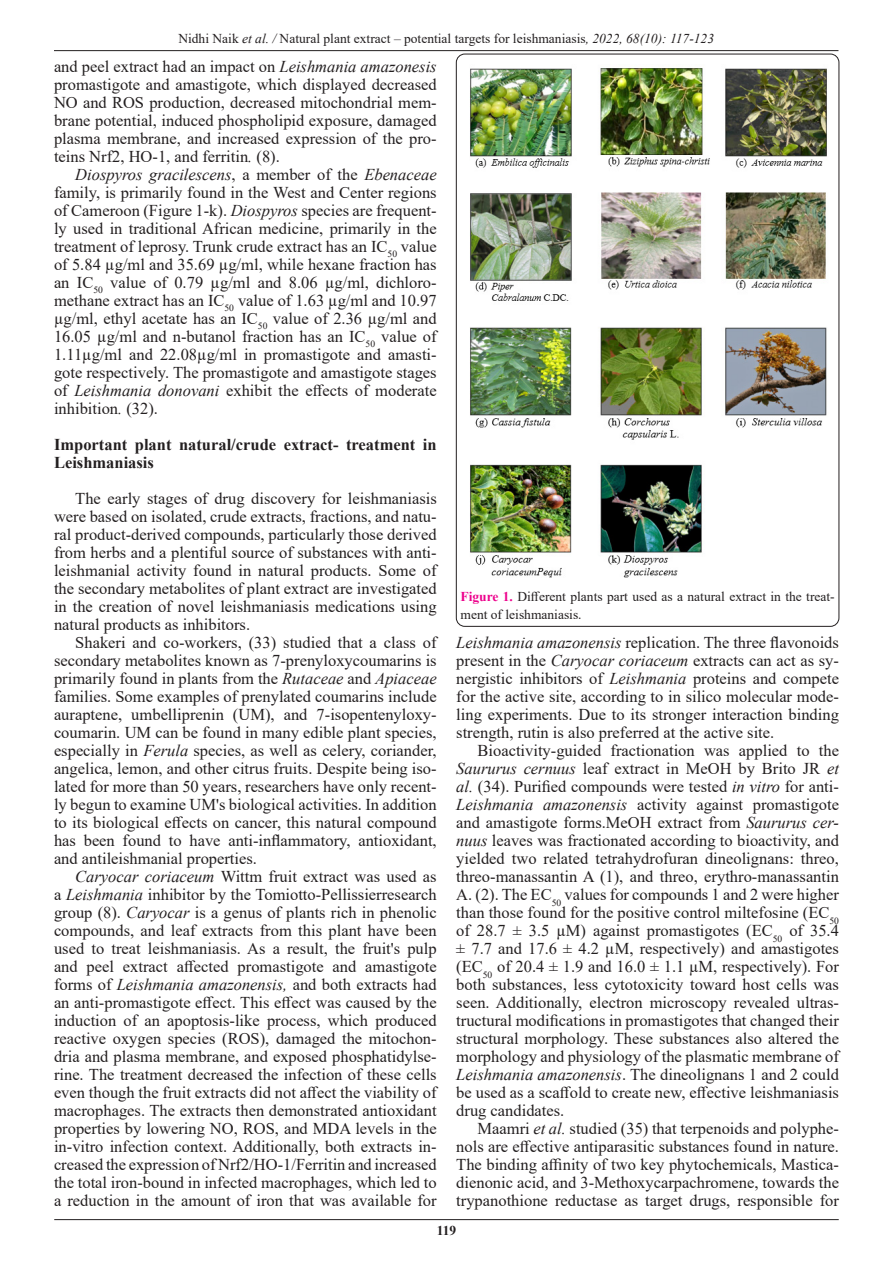
<style>
.page{position:relative;width:893px;height:1263px;background:#fff}
.page>*{position:absolute;margin:0;border:0;box-sizing:border-box;transform-origin:0 0}
.List_Paragraph{font:16.5px/18px "Times New Roman";color:#231f20;text-align:justify}
.t1{font:700 16.5px/18px "Times New Roman";color:#231f20}
.t2{font:13.5px/18px "Times New Roman";color:#231f20}
.t3{font:700 13.5px "Times New Roman";color:#231f20}
.s1{font-style:italic}
.s2{font-weight:700;color:#ed028c}
</style>
<div class="page">
<hr style="left:54px;top:50px;width:784px;height:1px;background:#231f20">
<hr style="left:54px;top:1219px;width:785px;height:1px;background:#231f20">
<img style="left:470px;top:68px;width:357px;height:510px">
<p class="t2" style="left:178px;top:29px;width:537px">Nidhi Naik <span class="s1">et al. /</span> Natural plant extract – potential targets for leishmaniasis<span class="s1">, 2022, 68(10): 117-123</span></p>
<p class="List_Paragraph" style="left:54px;top:57px;width:384px">and peel extract had an impact on <span class="s1">Leishmania amazonesis </span>promastigote and amastigote, which displayed decreased NO and ROS production, decreased mitochondrial mem&shy;brane potential, induced phospholipid exposure, damaged plasma membrane, and increased expression of the pro&shy;teins Nrf2, HO-1, and ferritin<span class="s1">.</span> (8).</p>
<p class="List_Paragraph" style="left:54px;top:165px;width:384px;text-indent:21px"><span class="s1">Diospyros gracilescens</span>, a member of the <span class="s1">Ebenaceae </span>family, is primarily found in the West and Center regions of Cameroon (Figure 1-k). <span class="s1">Diospyros</span> species are frequent&shy;ly used in traditional African medicine, primarily in the treatment of leprosy. Trunk crude extract has an IC<sub>50</sub> value of 5.84 µg/ml and 35.69 µg/ml, while hexane fraction has an IC<sub>50</sub> value of 0.79 µg/ml and 8.06 µg/ml, dichloro&shy;methane extract has an IC<sub>50</sub> value of 1.63 µg/ml and 10.97 µg/ml, ethyl acetate has an IC<sub>50</sub> value of 2.36 µg/ml and 16.05 µg/ml and n-butanol fraction has an IC<sub>50</sub> value of 1.11µg/ml and 22.08µg/ml in promastigote and amasti&shy;gote respectively. The promastigote and amastigote stages of <span class="s1">Leishmania donovani</span> exhibit the effects of moderate inhibition<span class="s1">.</span> (32).</p>
<p class="t1" style="left:54px;top:435px;width:384px">Important plant natural/crude extract- treatment in<br>Leishmaniasis</p>
<p class="List_Paragraph" style="left:54px;top:489px;width:384px;text-indent:21px">The early stages of drug discovery for leishmaniasis were based on isolated, crude extracts, fractions, and natu&shy;ral product-derived compounds, particularly those derived from herbs and a plentiful source of substances with anti&shy;leishmanial activity found in natural products. Some of the secondary metabolites of plant extract are investigated in the creation of novel leishmaniasis medications using natural products as inhibitors.</p>
<p class="List_Paragraph" style="left:54px;top:633px;width:384px;text-indent:21px">Shakeri and co-workers, (33) studied that a class of secondary metabolites known as 7-prenyloxycoumarins is primarily found in plants from the <span class="s1">Rutaceae</span> and <span class="s1">Apiaceae </span>families. Some examples of prenylated coumarins include auraptene, umbelliprenin (UM), and 7-isopentenyloxy&shy;coumarin. UM can be found in many edible plant species, especially in <span class="s1">Ferula</span> species, as well as celery, coriander, angelica, lemon, and other citrus fruits. Despite being iso&shy;lated for more than 50 years, researchers have only recent&shy;ly begun to examine UM's biological activities. In addition to its biological effects on cancer, this natural compound has been found to have anti-inflammatory, antioxidant, and antileishmanial properties.</p>
<p class="List_Paragraph" style="left:54px;top:867px;width:384px;text-indent:21px"><span class="s1">Caryocar coriaceum</span> Wittm fruit extract was used as a <span class="s1">Leishmania</span> inhibitor by the Tomiotto-Pellissierresearch group (8). <span class="s1">Caryocar</span> is a genus of plants rich in phenolic compounds, and leaf extracts from this plant have been used to treat leishmaniasis. As a result, the fruit's pulp and peel extract affected promastigote and amastigote forms of <span class="s1">Leishmania amazonensis,</span> and both extracts had an anti-promastigote effect. This effect was caused by the induction of an apoptosis-like process, which produced reactive oxygen species (ROS), damaged the mitochon&shy;dria and plasma membrane, and exposed phosphatidylse&shy;rine. The treatment decreased the infection of these cells even though the fruit extracts did not affect the viability of macrophages. The extracts then demonstrated antioxidant properties by lowering NO, ROS, and MDA levels in the in-vitro infection context. Additionally, both extracts in&shy;creased the expression of Nrf2/HO-1/Ferritin and increased the total iron-bound in infected macrophages, which led to a reduction in the amount of iron that was available for</p>
<p class="t2" style="left:460px;top:587px;width:376px"><span class="s2">Figure 1.</span> Different plants part used as a natural extract in the treat&shy;ment of leishmaniasis.</p>
<p class="List_Paragraph" style="left:456px;top:633px;width:384px"><span class="s1">Leishmania amazonensis</span> replication. The three flavonoids present in the <span class="s1">Caryocar coriaceum</span> extracts can act as sy&shy;nergistic inhibitors of <span class="s1">Leishmania</span> proteins and compete for the active site, according to in silico molecular mode&shy;ling experiments. Due to its stronger interaction binding strength, rutin is also preferred at the active site.</p>
<p class="List_Paragraph" style="left:456px;top:741px;width:384px;text-indent:21px">Bioactivity-guided fractionation was applied to the <span class="s1">Saururus cernuus</span> leaf extract in MeOH by Brito JR <span class="s1">et al.</span> (34). Purified compounds were tested <span class="s1">in vitro</span> for anti-<span class="s1">Leishmania amazonensis</span> activity against promastigote and amastigote forms.MeOH extract from <span class="s1">Saururus cer&shy;nuus</span> leaves was fractionated according to bioactivity, and yielded two related tetrahydrofuran dineolignans: threo, threo-manassantin A (1), and threo, erythro-manassantin A. (2). The EC<sub>50</sub> values for compounds 1 and 2 were higher than those found for the positive control miltefosine (EC<sub>50 </sub>of 28.7 ± 3.5 µM) against promastigotes (EC<sub>50</sub> of 35.4 ± 7.7 and 17.6 ± 4.2 µM, respectively) and amastigotes (EC<sub>50</sub> of 20.4 ± 1.9 and 16.0 ± 1.1 µM, respectively). For both substances, less cytotoxicity toward host cells was seen. Additionally, electron microscopy revealed ultras&shy;tructural modifications in promastigotes that changed their structural morphology. These substances also altered the morphology and physiology of the plasmatic membrane of <span class="s1">Leishmania amazonensis</span>. The dineolignans 1 and 2 could be used as a scaffold to create new, effective leishmaniasis drug candidates.</p>
<p class="List_Paragraph" style="left:456px;top:1119px;width:384px;text-indent:21px">Maamri <span class="s1">et al.</span> studied (35) that terpenoids and polyphe&shy;nols are effective antiparasitic substances found in nature.<br>The binding affinity of two key phytochemicals, Mastica&shy;dienonic acid, and 3-Methoxycarpachromene, towards the trypanothione reductase as target drugs, responsible for</p>
<p class="t3" style="left:437px;top:1220px;width:21px">119</p>
</div>
